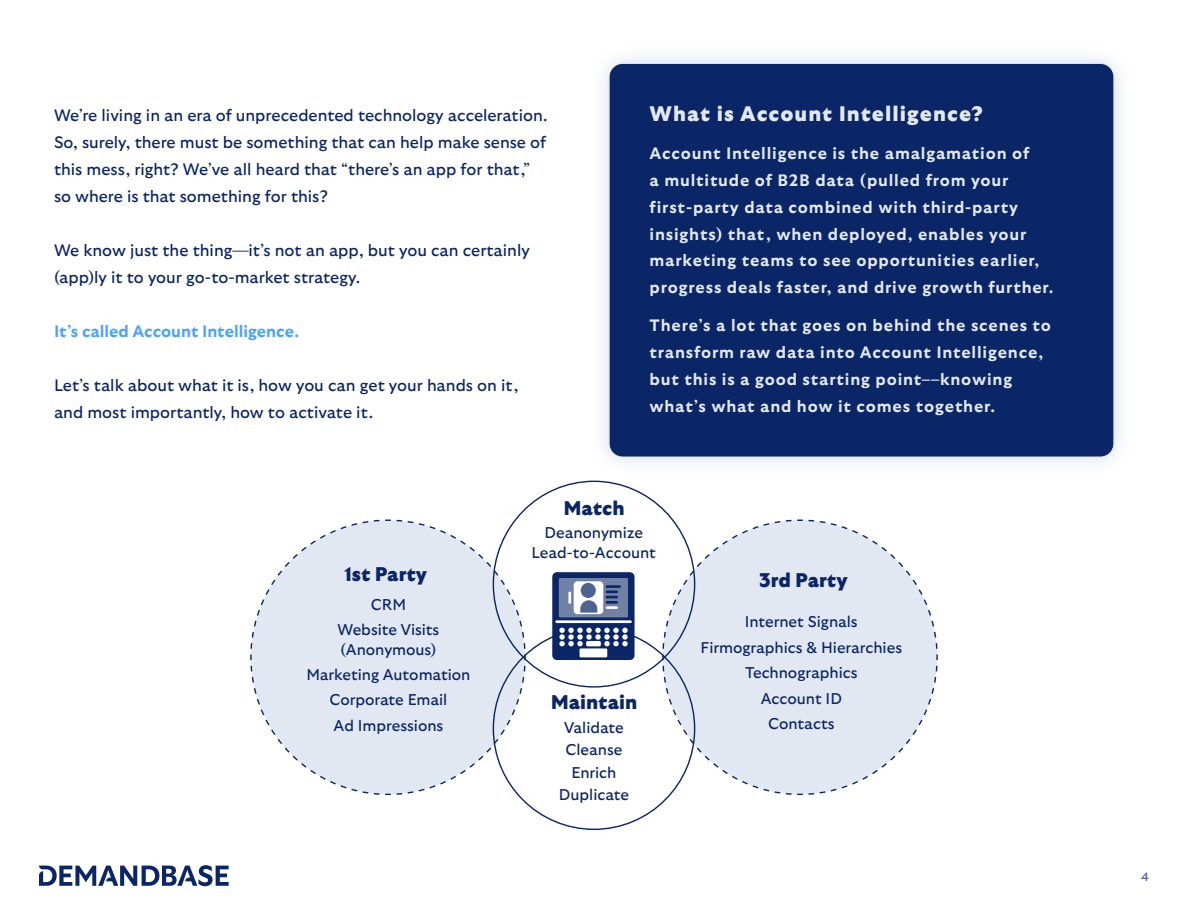
<style>
.page{position:relative;width:1188px;height:918px;background:#fff}
.page>*{position:absolute;margin:0;border:0;box-sizing:border-box;transform-origin:0 0}
.t1{font:900 21px "GT Ultra";letter-spacing:.05em;color:#e2e9f2}
.t2{font:900 19.8px "GT Ultra";color:#0b2666}
.t3{font:700 16.5px/27px "GT Ultra";letter-spacing:.05em;color:#e2e9f2}
.t4{font:16.5px/27px "GT Ultra";color:#0b2666}
.t5{font:700 16.5px "GT Ultra";color:#4ca2fe}
.t6{font:15.6px/25.3px "GT Ultra";color:#0b2666;text-align:center}
.t7{font:12px "GT Ultra";color:#4f6391}
</style>
<div class="page">
<svg style="left:250px;top:519px;width:276px;height:277px"></svg>
<svg style="left:662px;top:519px;width:276px;height:277px"></svg>
<svg style="left:552px;top:572px;width:83px;height:88px"></svg>
<div style="left:590px;top:44px;width:543px;height:432px;background:#f8f9fb"></div>
<div style="left:609px;top:63px;width:505px;height:394px;background:#0b2666;border-radius:14px"></div>
<svg style="left:39px;top:865px;width:190px;height:21px"></svg>
<p class="t4" style="left:54px;top:102px;width:495px">We’re living in an era of unprecedented technology acceleration.<br>So, surely, there must be something that can help make sense of this mess, right? We’ve all heard that “there’s an app for that,” so where is that something for this?</p>
<p class="t4" style="left:54px;top:237px;width:477px">We know just the thing––it’s not an app, but you can certainly (app)ly it to your go-to-market strategy.</p>
<p class="t5" style="left:54px;top:322px;width:247px">It’s called Account Intelligence.</p>
<p class="t4" style="left:54px;top:372px;width:466px">Let’s talk about what it is, how you can get your hands on it, and most importantly, how to activate it.</p>
<p class="t1" style="left:650px;top:102px;width:334px">What is Account Intelligence?</p>
<p class="t3" style="left:650px;top:139px;width:405px">Account Intelligence is the amalgamation of<br>a multitude of B2B data (pulled from your first-party data combined with third-party insights) that, when deployed, enables your marketing teams to see opportunities earlier, progress deals faster, and drive growth further.</p>
<p class="t3" style="left:650px;top:312px;width:403px">There’s a lot that goes on behind the scenes to transform raw data into Account Intelligence, but this is a good starting point––knowing what’s what and how it comes together.</p>
<p class="t2" style="left:563px;top:497px;width:63px">Match</p>
<p class="t6" style="left:531px;top:523px;width:126px;line-height:19.8px">Deanonymize<br>Lead-to-Account</p>
<p class="t2" style="left:344px;top:563px;width:85px">1st Party</p>
<p class="t2" style="left:759px;top:569px;width:90px">3rd Party</p>
<p class="t6" style="left:338px;top:592px;width:103px">CRM<br>Website Visits</p>
<p class="t6" style="left:306px;top:637px;width:166px">(Anonymous)<br>Marketing Automation<br>Corporate Email<br>Ad Impressions</p>
<p class="t2" style="left:551px;top:691px;width:88px">Maintain</p>
<p class="t6" style="left:559px;top:716px;width:72px;line-height:22.6px">Validate<br>Cleanse<br>Enrich<br>Duplicate</p>
<p class="t6" style="left:701px;top:609px;width:203px">Internet Signals<br>Firmographics &amp; Hierarchies<br>Technographics<br>Account ID<br>Contacts</p>
<p class="t7" style="left:1141px;top:870px;width:9px">4</p>
</div>
